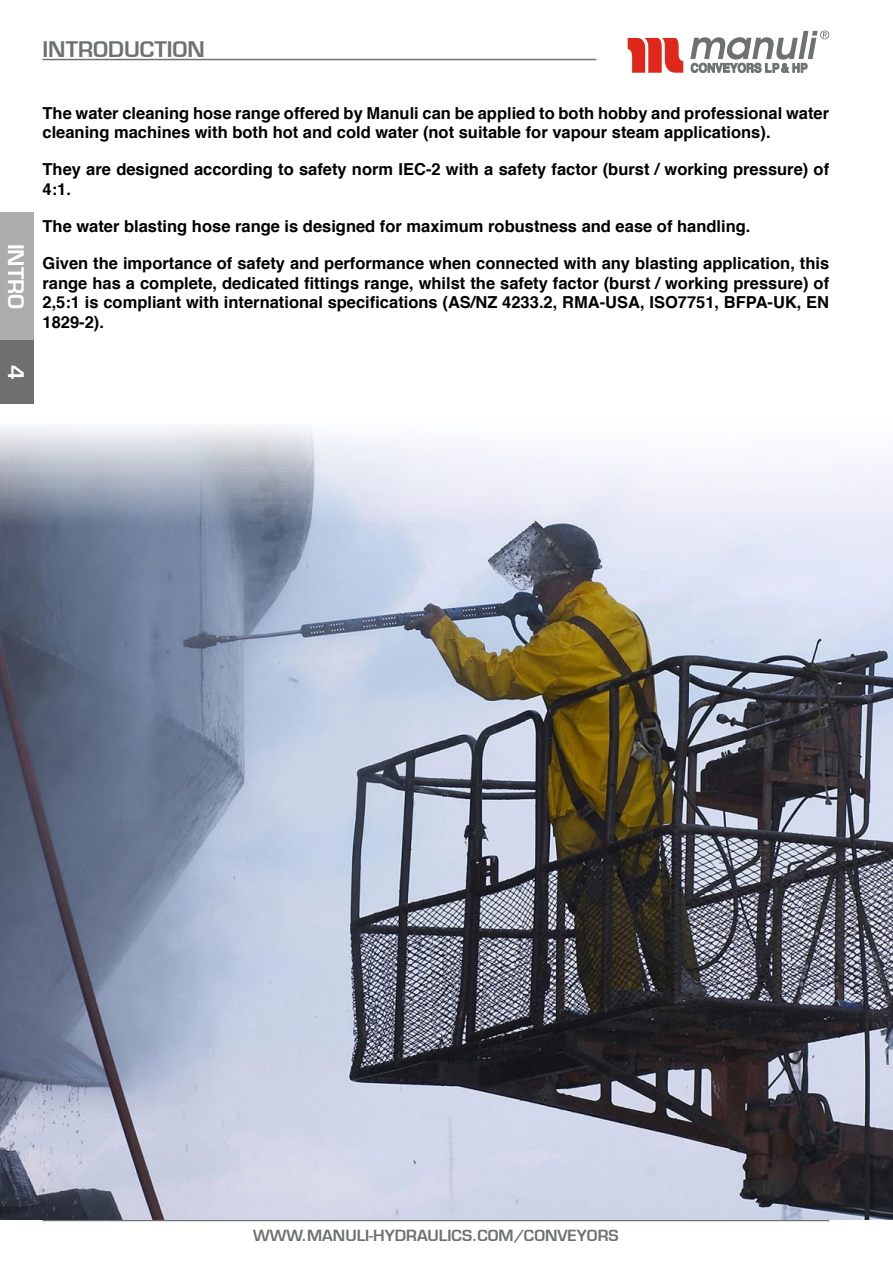
<style>
.page{position:relative;width:893px;height:1263px;background:#fff}
.page>*{position:absolute;margin:0;border:0;box-sizing:border-box;transform-origin:0 0}
.t1{font:600 21px "Eurostile";color:#6e7171}
.t2{font:600 21px "Eurostile";color:#fff}
.t3{font:700 16.5px/19.8px "Helvetica";color:#000}
.t4{font:600 15px "Eurostile";color:#6e7171}
</style>
<div class="page">
<hr style="left:43px;top:1220px;width:786px;height:1px;background:#6e7171">
<div style="left:0;top:340px;width:34px;height:64px;background:#706f6f"></div>
<div style="left:0;top:213px;width:34px;height:127px;background:#aaacad"></div>
<svg style="left:628px;top:37px;width:55px;height:36px"></svg>
<svg style="left:690px;top:30px;width:139px;height:43px"></svg>
<hr style="left:43px;top:59px;width:553px;height:1px;background:#6e7171">
<img style="left:0;top:427px;width:893px;height:793px">
<p class="t1" style="left:43px;top:36px;width:164px">INTRODUCTION</p>
<p class="t2" style="left:29px;top:244px;width:67px;rotate:90deg">INTRO</p>
<p class="t2" style="left:29px;top:365px;width:16px;rotate:90deg">4</p>
<p class="t3" style="left:43px;top:103px;width:788px">The water cleaning hose range offered by Manuli can be applied to both hobby and professional water cleaning machines with both hot and cold water (not suitable for vapour steam applications).</p>
<p class="t3" style="left:43px;top:160px;width:788px">They are designed according to safety norm IEC-2 with a safety factor (burst / working pressure) of<br>4:1.</p>
<p class="t3" style="left:43px;top:216px;width:709px">The water blasting hose range is designed for maximum robustness and ease of handling.</p>
<p class="t3" style="left:43px;top:253px;width:788px;text-align:justify">Given the importance of safety and performance when connected with any blasting application, this range has a complete, dedicated fittings range, whilst the safety factor (burst / working pressure) of 2,5:1 is compliant with international specifications (AS/NZ 4233.2, RMA-USA, ISO7751, BFPA-UK, EN 1829-2).</p>
<p class="t4" style="left:253px;top:1226px;width:367px">WWW.MANULI-HYDRAULICS.COM/CONVEYORS</p>
</div>
